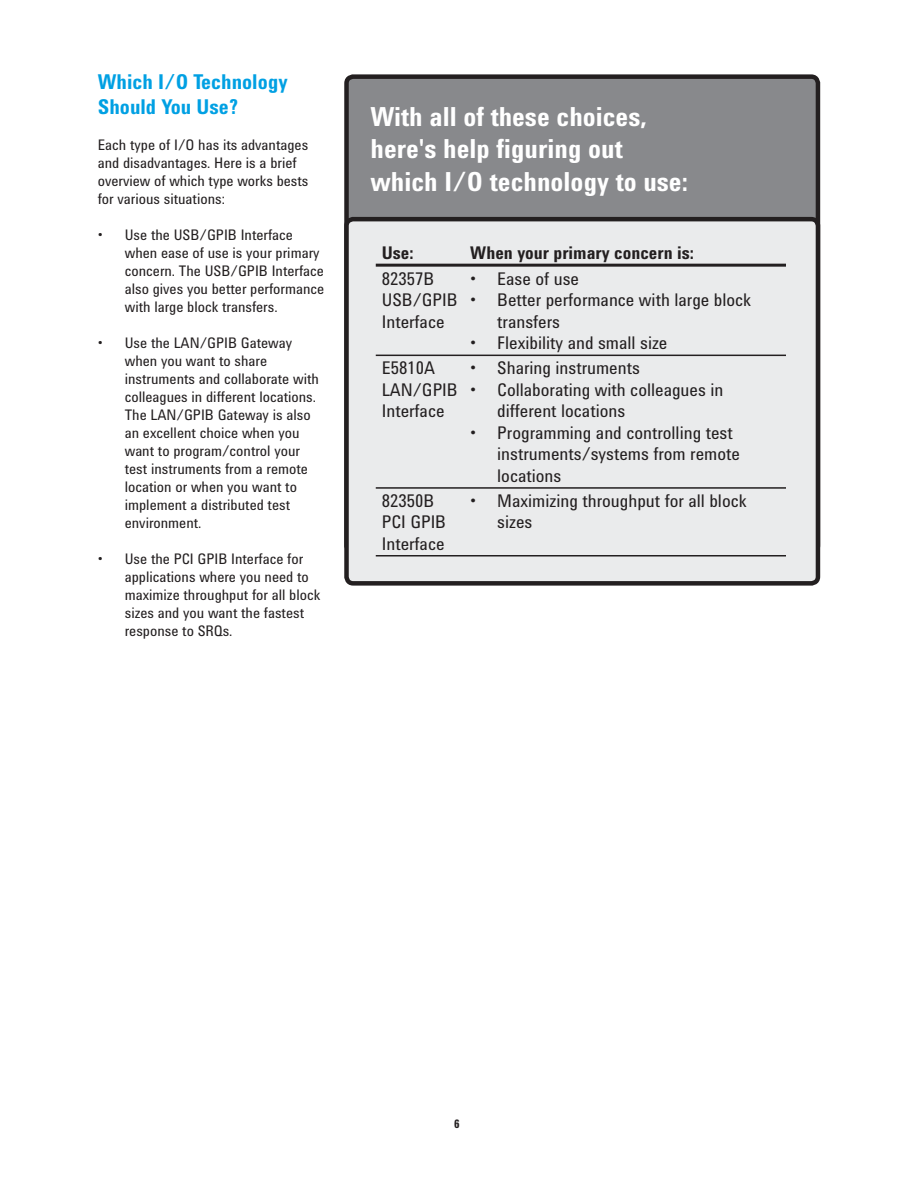
<style>
.page{position:relative;width:918px;height:1188px;background:#fff}
.page>*{position:absolute;margin:0;border:0;box-sizing:border-box;transform-origin:0 0}
.t1{font:700 27px/32.4px "Agilent Condensed CFF";color:#fff}
.t2{font:700 21px/25.2px "Agilent Condensed CFF";color:#00a0e3}
.t3{font:18px/21.6px "Agilent Condensed CFF";color:#231f20}
.t4{font:700 18px "Agilent Condensed CFF";color:#231f20}
.t5{font:15px/18px "Agilent Condensed CFF";color:#231f20}
.t6{font:700 12px "Agilent Condensed CFF";color:#231f20}
</style>
<div class="page">
<div style="left:347px;top:77px;width:471px;height:475px;background:#88898c;border-radius:7px"></div>
<div style="left:347px;top:219px;width:471px;height:364px;background:#eaebec;border-radius:7px"></div>
<div style="left:344px;top:217px;width:476px;height:369px;border:4px solid #231f20;border-radius:7px"></div>
<hr style="left:376px;top:355px;width:410px;height:1px;background:#231f20">
<hr style="left:376px;top:487px;width:410px;height:2px;background:#231f20">
<hr style="left:376px;top:555px;width:88px;height:2px;background:#231f20">
<hr style="left:464px;top:555px;width:322px;height:2px;background:#231f20">
<hr style="left:376px;top:264px;width:88px;height:3px;background:#231f20">
<hr style="left:464px;top:264px;width:322px;height:3px;background:#231f20">
<h2 class="t2" style="left:98px;top:72px;width:191px">Which I/O Technology<br>Should You Use?</h2>
<p class="t5" style="left:98px;top:138px;width:212px">Each type of I/O has its advantages and disadvantages. Here is a brief overview of which type works bests for various situations:</p>
<p class="t5" style="left:125px;top:228px;width:201px;text-indent:-27px">• Use the USB/GPIB Interface when ease of use is your primary concern. The USB/GPIB Interface also gives you better performance with large block transfers.</p>
<p class="t5" style="left:125px;top:336px;width:196px;text-indent:-27px">• Use the LAN/GPIB Gateway when you want to share instruments and collaborate with colleagues in different locations.<br>The LAN/GPIB Gateway is also an excellent choice when you want to program/control your test instruments from a remote location or when you want to implement a distributed test environment.</p>
<p class="t5" style="left:125px;top:552px;width:197px;text-indent:-27px">• Use the PCI GPIB Interface for applications where you need to maximize throughput for all block sizes and you want the fastest response to SRQs.</p>
<h1 class="t1" style="left:370px;top:103px;width:319px">With all of these choices, here's help figuring out which I/O technology to use:</h1>
<p class="t4" style="left:382px;top:246px;width:33px">Use:</p>
<p class="t4" style="left:470px;top:246px;width:225px">When your primary concern is:</p>
<p class="t3" style="left:382px;top:270px;width:77px">82357B<br>USB/GPIB<br>Interface</p>
<p class="t3" style="left:470px;top:270px;width:110px">• Ease of use</p>
<p class="t3" style="left:497px;top:291px;width:255px;text-indent:-27px">• Better performance with large block transfers</p>
<p class="t3" style="left:470px;top:334px;width:199px">• Flexibility and small size</p>
<p class="t3" style="left:382px;top:359px;width:78px">E5810A<br>LAN/GPIB<br>Interface</p>
<p class="t3" style="left:470px;top:359px;width:171px">• Sharing instruments</p>
<p class="t3" style="left:497px;top:381px;width:228px;text-indent:-27px">• Collaborating with colleagues in different locations</p>
<p class="t3" style="left:497px;top:424px;width:244px;text-indent:-27px">• Programming and controlling test instruments/systems from remote locations</p>
<p class="t3" style="left:382px;top:492px;width:66px">82350B<br>PCI GPIB<br>Interface</p>
<p class="t3" style="left:497px;top:492px;width:251px;text-indent:-27px">• Maximizing throughput for all block sizes</p>
<p class="t6" style="left:454px;top:1120px;width:7px">6</p>
</div>
